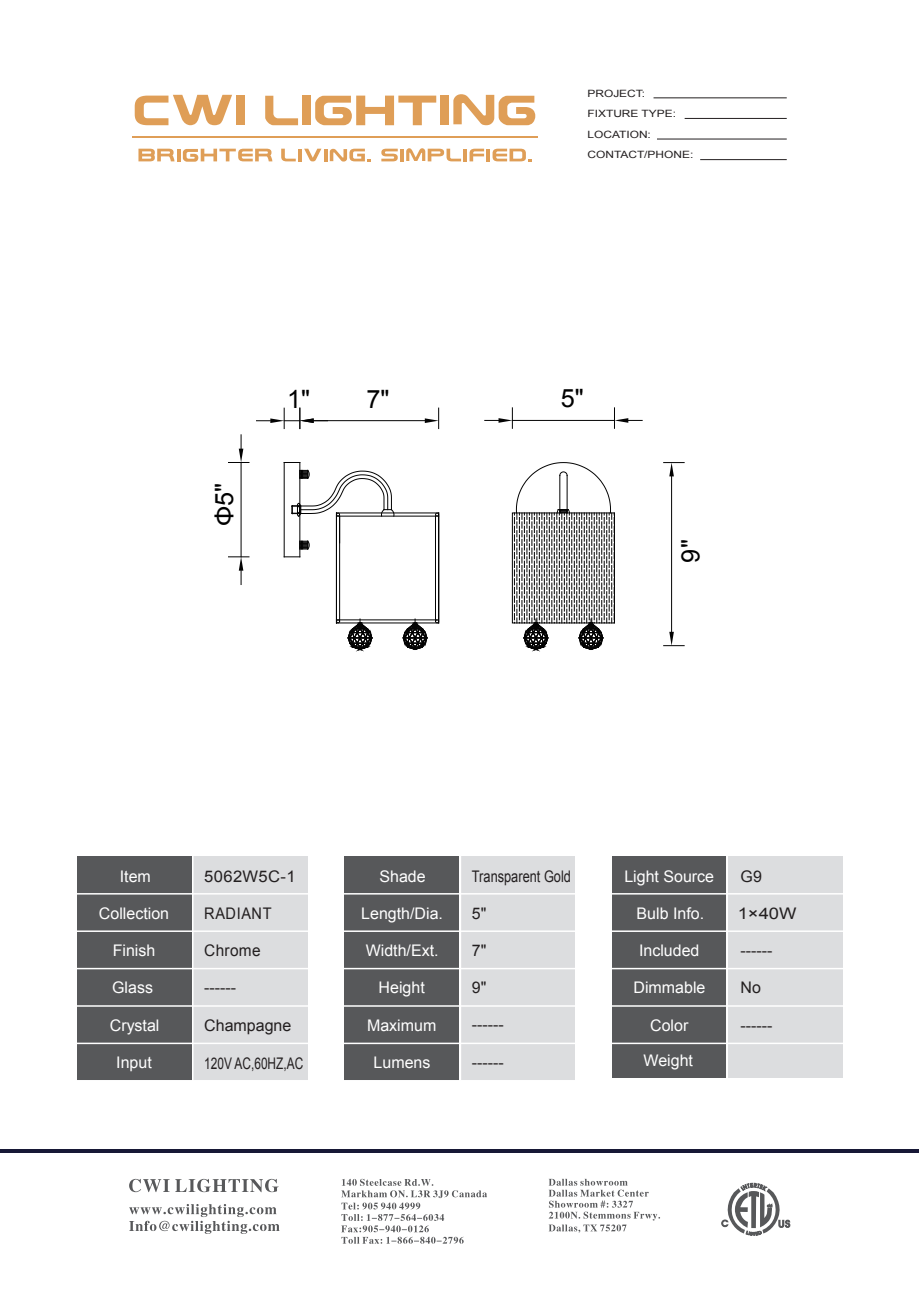
<style>
.page{position:relative;width:919px;height:1289px;background:#fff}
.page>*{position:absolute;margin:0;border:0;box-sizing:border-box;transform-origin:0 0}
.t1{font:25.2px "Arial";color:#000}
.t2{font:16.05px "Arial";color:#fff}
.t3{font:16.05px "Arial";color:#231f20}
.t4{font:16.05px "Arial";color:#231f20;scale:.8 1}
.t5{font:16.05px "Arial";color:#231f20;scale:.74 1}
.t6{font:16.05px "Arial";letter-spacing:.02em;color:#231f20;scale:1.04 1}
.t7{font:16.05px "Arial";letter-spacing:.04em;color:#231f20;scale:.91 1}
.t8{font:16.05px "Arial";color:#231f20;scale:.96 1}
.t9{font:16.05px "Arial";color:#231f20;scale:1.15 1}
.t10{font:10.05px/20.5px "Arial";color:#231f20;scale:1.19 1}
</style>
<div class="page">
<hr style="left:132px;top:136px;width:406px;height:2px;background:#df9e57">
<svg style="left:135px;top:95px;width:97px;height:30px"></svg>
<div style="left:236px;top:96px;width:9px;height:29px;background:#df9e57"></div>
<svg style="left:265px;top:96px;width:33px;height:29px"></svg>
<svg style="left:315px;top:96px;width:121px;height:29px"></svg>
<svg style="left:453px;top:94px;width:82px;height:31px"></svg>
<div style="left:302px;top:96px;width:9px;height:29px;background:#df9e57"></div>
<div style="left:440px;top:96px;width:9px;height:29px;background:#df9e57"></div>
<svg style="left:281px;top:149px;width:15px;height:12px"></svg>
<hr style="left:298px;top:149px;width:4px;height:12px;background:#df9e57">
<svg style="left:381px;top:149px;width:17px;height:12px"></svg>
<hr style="left:400px;top:149px;width:4px;height:12px;background:#df9e57">
<svg style="left:469px;top:149px;width:15px;height:12px"></svg>
<hr style="left:486px;top:149px;width:4px;height:12px;background:#df9e57">
<hr style="left:463px;top:149px;width:4px;height:12px;background:#df9e57">
<svg style="left:492px;top:149px;width:40px;height:12px"></svg>
<svg style="left:304px;top:149px;width:67px;height:12px"></svg>
<svg style="left:406px;top:148px;width:55px;height:13px"></svg>
<svg style="left:138px;top:149px;width:134px;height:13px"></svg>
<hr style="left:653px;top:97px;width:133px;height:1px;background:#231f20">
<hr style="left:684px;top:118px;width:102px;height:1px;background:#231f20">
<hr style="left:657px;top:139px;width:129px;height:1px;background:#231f20">
<hr style="left:700px;top:159px;width:86px;height:1px;background:#231f20">
<hr style="left:0;top:1149px;width:918px;height:4px;background:#171836">
<div style="left:611px;top:856px;width:115px;height:221px;background:#57585a"></div>
<div style="left:77px;top:856px;width:114px;height:224px;background:#57585a"></div>
<div style="left:344px;top:856px;width:115px;height:224px;background:#57585a"></div>
<div style="left:728px;top:856px;width:114px;height:221px;background:#dcdddf"></div>
<div style="left:193px;top:856px;width:115px;height:224px;background:#dcdddf"></div>
<div style="left:460px;top:856px;width:115px;height:224px;background:#dcdddf"></div>
<hr style="left:76px;top:893px;width:767px;height:1px;background:#fff">
<hr style="left:76px;top:930px;width:767px;height:1px;background:#fff">
<hr style="left:76px;top:967px;width:767px;height:2px;background:#fff">
<hr style="left:76px;top:1005px;width:767px;height:1px;background:#fff">
<hr style="left:76px;top:1042px;width:767px;height:2px;background:#fff">
<hr style="left:76px;top:1079px;width:767px;height:2px;background:#fff">
<hr style="left:459px;top:840px;width:2px;height:240px;background:#fff">
<svg style="left:721px;top:1182px;width:69px;height:53px"></svg>
<svg style="left:341px;top:1178px;width:146px;height:65px"></svg>
<svg style="left:548px;top:1178px;width:112px;height:54px"></svg>
<svg style="left:129px;top:1178px;width:149px;height:14px"></svg>
<svg style="left:129px;top:1204px;width:150px;height:29px"></svg>
<hr style="left:512px;top:420px;width:102px;height:1px;background:#030303">
<hr style="left:336px;top:512px;width:102px;height:1px;background:#030303">
<hr style="left:336px;top:516px;width:102px;height:1px;background:#030303">
<hr style="left:438px;top:514px;width:1px;height:107px;background:#030303">
<hr style="left:435px;top:516px;width:1px;height:105px;background:#030303">
<hr style="left:336px;top:622px;width:102px;height:1px;background:#030303">
<hr style="left:336px;top:619px;width:101px;height:1px;background:#030303">
<hr style="left:336px;top:514px;width:1px;height:109px;background:#030303">
<hr style="left:339px;top:516px;width:1px;height:105px;background:#030303">
<hr style="left:241px;top:462px;width:1px;height:95px;background:#030303">
<hr style="left:313px;top:420px;width:112px;height:1px;background:#030303">
<svg style="left:256px;top:408px;width:71px;height:20px"></svg>
<svg style="left:425px;top:408px;width:14px;height:20px"></svg>
<svg style="left:228px;top:435px;width:21px;height:28px"></svg>
<svg style="left:228px;top:556px;width:21px;height:28px"></svg>
<svg style="left:403px;top:619px;width:24px;height:30px"></svg>
<svg style="left:348px;top:619px;width:24px;height:31px"></svg>
<svg style="left:292px;top:470px;width:102px;height:79px"></svg>
<svg style="left:514px;top:462px;width:101px;height:190px"></svg>
<div style="left:512px;top:513px;width:102px;height:110px;border:1px solid #030303"></div>
<svg style="left:285px;top:462px;width:14px;height:1px"></svg>
<hr style="left:299px;top:462px;width:1px;height:95px;background:#030303">
<svg style="left:285px;top:556px;width:15px;height:1px"></svg>
<hr style="left:284px;top:462px;width:1px;height:95px;background:#030303">
<hr style="left:671px;top:476px;width:1px;height:156px;background:#030303">
<svg style="left:663px;top:462px;width:21px;height:14px"></svg>
<svg style="left:663px;top:632px;width:21px;height:14px"></svg>
<svg style="left:484px;top:408px;width:29px;height:20px"></svg>
<svg style="left:614px;top:408px;width:28px;height:20px"></svg>
<h1 class="t1" style="left:208px;top:525px;width:45px;rotate:-90deg">Φ5"</h1>
<h1 class="t1" style="left:287px;top:383px;width:25px">1"</h1>
<h1 class="t1" style="left:366px;top:383px;width:25px">7"</h1>
<p class="t10" style="left:587px;top:83px;width:90px">PROJECT:<br>FIXTURE TYPE:<br>LOCATION:<br>CONTACT/PHONE:</p>
<h1 class="t1" style="left:560px;top:382px;width:25px">5"</h1>
<h1 class="t1" style="left:674px;top:562px;width:25px;rotate:-90deg">9"</h1>
<p class="t2" style="left:120px;top:865px;width:33px">Item</p>
<p class="t2" style="left:99px;top:903px;width:72px">Collection</p>
<p class="t2" style="left:113px;top:940px;width:44px">Finish</p>
<p class="t2" style="left:112px;top:977px;width:42px">Glass</p>
<p class="t2" style="left:110px;top:1014px;width:51px">Crystal</p>
<p class="t2" style="left:116px;top:1051px;width:37px">Input</p>
<p class="t6" style="left:204px;top:865px;width:89px">5062W5C-1</p>
<p class="t7" style="left:204px;top:903px;width:75px">RADIANT</p>
<p class="t8" style="left:204px;top:940px;width:60px">Chrome</p>
<p class="t3" style="left:204px;top:977px;width:33px">------</p>
<p class="t3" style="left:204px;top:1014px;width:89px">Champagne</p>
<p class="t5" style="left:204px;top:1052px;width:135px">120V AC,60HZ,AC</p>
<p class="t2" style="left:379px;top:865px;width:48px">Shade</p>
<p class="t2" style="left:361px;top:903px;width:83px">Length/Dia.</p>
<p class="t2" style="left:366px;top:940px;width:74px">Width/Ext.</p>
<p class="t2" style="left:378px;top:977px;width:48px">Height</p>
<p class="t2" style="left:367px;top:1014px;width:71px">Maximum</p>
<p class="t2" style="left:373px;top:1051px;width:58px">Lumens</p>
<p class="t4" style="left:472px;top:865px;width:125px">Transparent Gold</p>
<p class="t3" style="left:472px;top:903px;width:16px">5"</p>
<p class="t3" style="left:472px;top:940px;width:16px">7"</p>
<p class="t3" style="left:472px;top:977px;width:16px">9"</p>
<p class="t3" style="left:472px;top:1014px;width:33px">------</p>
<p class="t3" style="left:472px;top:1051px;width:33px">------</p>
<p class="t2" style="left:624px;top:865px;width:91px">Light Source</p>
<p class="t2" style="left:636px;top:903px;width:69px">Bulb Info.</p>
<p class="t2" style="left:639px;top:940px;width:62px">Included</p>
<p class="t2" style="left:633px;top:977px;width:73px">Dimmable</p>
<p class="t2" style="left:650px;top:1014px;width:40px">Color</p>
<p class="t2" style="left:643px;top:1049px;width:51px">Weight</p>
<p class="t3" style="left:740px;top:865px;width:23px">G9</p>
<p class="t9" style="left:737px;top:903px;width:53px">1×40W</p>
<p class="t3" style="left:740px;top:940px;width:33px">------</p>
<p class="t3" style="left:740px;top:977px;width:22px">No</p>
<p class="t3" style="left:740px;top:1014px;width:33px">------</p>
</div>
